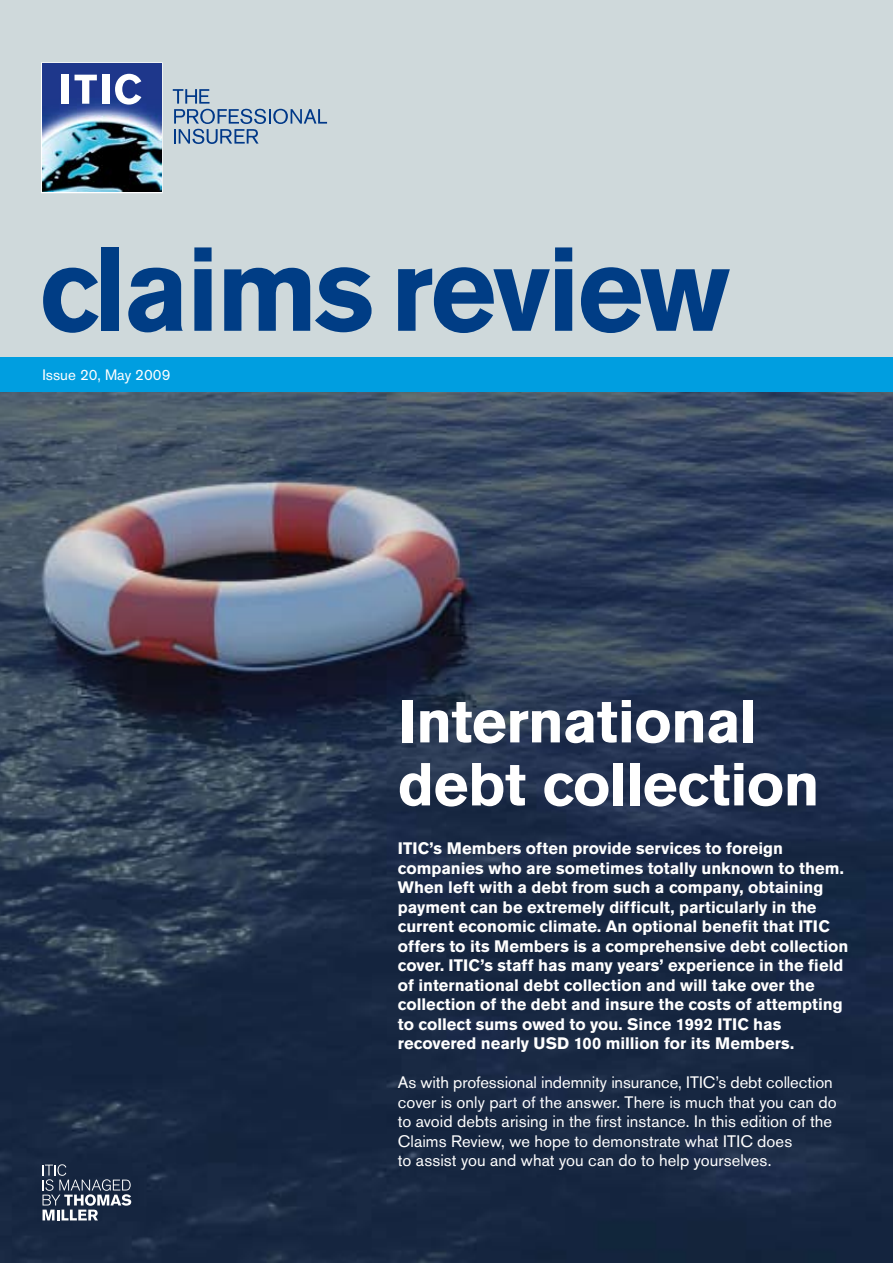
<style>
.page{position:relative;width:893px;height:1263px;background:#fff}
.page>*{position:absolute;margin:0;border:0;box-sizing:border-box;transform-origin:0 0}
.t1{font:700 117.9px "Akzidenz Grotesk BE";letter-spacing:-.025em;color:#003d85;scale:.96 1}
.t2{font:700 60px/63px "Akzidenz Grotesk BE";letter-spacing:-.015em;color:#fff}
.t3{font:700 16.5px/19.5px "Akzidenz Grotesk BE";color:#fff}
.t4{font:16.5px/19.5px "Akzidenz Grotesk BE";letter-spacing:.005em;color:#fff}
.t5{font:15px "Akzidenz Grotesk BE";color:#fff}
</style>
<div class="page">
<img style="left:0;top:391px;width:893px;height:872px">
<div style="left:0;top:0;width:893px;height:374px;background:#cfd9db"></div>
<svg style="left:41px;top:62px;width:122px;height:131px"></svg>
<img style="left:43px;top:64px;width:118px;height:128px">
<div style="left:61px;top:75px;width:8px;height:29px;background:#fff"></div>
<svg style="left:75px;top:75px;width:22px;height:29px"></svg>
<div style="left:103px;top:75px;width:7px;height:29px;background:#fff"></div>
<svg style="left:115px;top:74px;width:26px;height:31px"></svg>
<svg style="left:173px;top:89px;width:154px;height:55px"></svg>
<svg style="left:43px;top:1164px;width:88px;height:56px;background:#49556a"></svg>
<div style="left:0;top:357px;width:893px;height:34px;background:#009ee0"></div>
<h1 class="t1" style="left:39px;top:221px;width:721px">claims review</h1>
<p class="t5" style="left:43px;top:366px;width:130px">Issue 20, May 2009</p>
<h2 class="t2" style="left:398px;top:691px;width:423px">International debt collection</h2>
<p class="t3" style="left:398px;top:839px;width:452px">ITIC’s Members often provide services to foreign companies who are sometimes totally unknown to them.<br>When left with a debt from such a company, obtaining payment can be extremely difficult, particularly in the current economic climate. An optional benefit that ITIC offers to its Members is a comprehensive debt collection cover. ITIC’s staff has many years’ experience in the field of international debt collection and will take over the collection of the debt and insure the costs of attempting to collect sums owed to you. Since 1992 ITIC has recovered nearly USD 100 million for its Members.</p>
<p class="t4" style="left:398px;top:1073px;width:440px">As with professional indemnity insurance, ITIC’s debt collection cover is only part of the answer. There is much that you can do to avoid debts arising in the first instance. In this edition of the Claims Review, we hope to demonstrate what ITIC does<br>to assist you and what you can do to help yourselves.</p>
</div>
